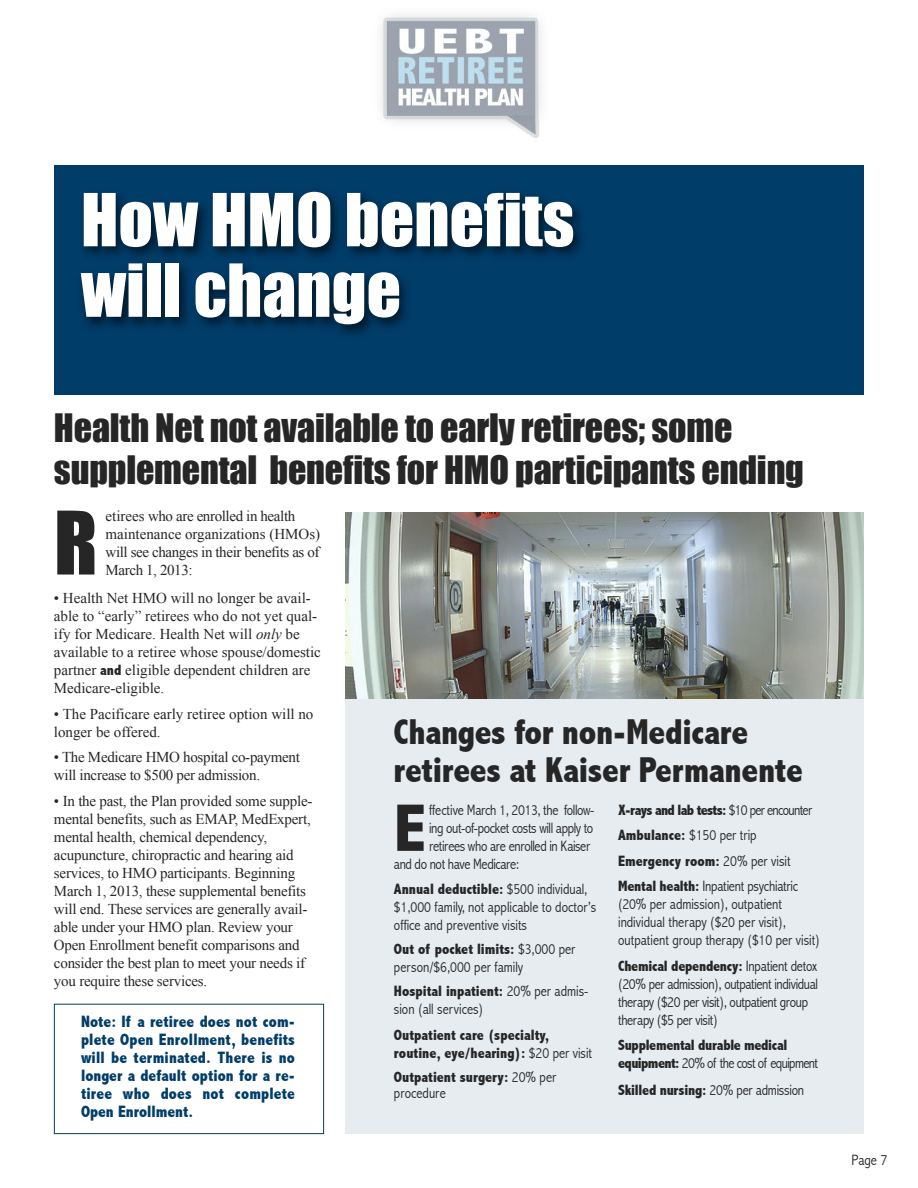
<style>
.page{position:relative;width:918px;height:1188px;background:#fff}
.page>*{position:absolute;margin:0;border:0;box-sizing:border-box;transform-origin:0 0}
.t1{font:80.85px "Impact";color:#272627}
.t2{font:800 condensed 67.8px "Abadi";color:#272627}
.t3{font:67.5px/70.5px "Impact";color:#fff}
.t4{font:36px/42px "Impact";letter-spacing:-.005em;color:#272627}
.t5{font:800 condensed 36px/37.5px "Abadi";letter-spacing:-.01em;color:#272627}
.t6{font:800 condensed 16.5px/18px "Abadi";letter-spacing:.01em;color:#003d69;text-align:justify}
.t7{font:15px/18px "Times New Roman";letter-spacing:-.015em;color:#272627}
.t8{font:300 condensed 15px/18px "Abadi";letter-spacing:-.01em;color:#272627}
.t9{font:800 condensed 15px/18px "Abadi";color:#272627}
.t10{font:800 condensed 15px/18px "Abadi";letter-spacing:-.02em;color:#272627}
.s1{font-style:italic}
.s2{font-family:"Abadi";font-weight:800;font-stretch:condensed}
.s3{font-weight:800}
.s4{font-weight:300}
</style>
<div class="page">
<img style="left:381px;top:14px;width:161px;height:124px">
<div style="left:54px;top:1004px;width:270px;height:130px;border:1px solid #003d69"></div>
<div style="left:345px;top:513px;width:519px;height:621px;background:#e6ecf0"></div>
<svg style="left:54px;top:165px;width:810px;height:230px;background:#00375f"></svg>
<img style="left:346px;top:513px;width:518px;height:186px">
<h3 class="t3" style="left:81px;top:184px;width:495px">How HMO benefits will change</h3>
<h3 class="t4" style="left:54px;top:407px;width:752px">Health Net not available to early retirees; some supplemental benefits for HMO participants ending</h3>
<h1 class="t1" style="left:54px;top:493px;width:45px">R</h1>
<p class="t7" style="left:106px;top:506px;width:216px">etirees who are enrolled in health maintenance organizations (HMOs) will see changes in their benefits as of<br>March 1, 2013:</p>
<p class="t7" style="left:54px;top:589px;width:268px">• Health Net HMO will no longer be avail&shy;able to “early” retirees who do not yet qual&shy;ify for Medicare. Health Net will <span class="s1">only</span> be available to a retiree whose spouse/domestic partner <span class="s2">and</span> eligible dependent children are Medicare-eligible.</p>
<p class="t7" style="left:54px;top:704px;width:261px">• The Pacificare early retiree option will no longer be offered.</p>
<p class="t7" style="left:54px;top:748px;width:247px">• The Medicare HMO hospital co-payment will increase to $500 per admission.</p>
<p class="t7" style="left:54px;top:791px;width:260px">• In the past, the Plan provided some supple&shy;mental benefits, such as EMAP, MedExpert, mental health, chemical dependency, acupuncture, chiropractic and hearing aid services, to HMO participants. Beginning March 1, 2013, these supplemental benefits will end. These services are generally avail&shy;able under your HMO plan. Review your Open Enrollment benefit comparisons and consider the best plan to meet your needs if you require these services.</p>
<h2 class="t2" style="left:394px;top:792px;width:33px">E</h2>
<p class="t8" style="left:429px;top:801px;width:167px">ffective March 1, 2013, the follow-</p>
<h3 class="t5" style="left:393px;top:715px;width:411px">changes for non-medicare retirees at Kaiser permanente</h3>
<p class="t8" style="left:618px;top:798px;width:196px;line-height:25.5px"><span class="s3">X-rays and lab tests:</span> $10 per encounter <span class="s3">ambulance:</span> $150 per trip <span class="s3">Emergency room:</span> 20% per visit <span class="s3">mental health:</span> Inpatient psychiatric</p>
<p class="t8" style="left:618px;top:896px;width:203px">(20% per admission), outpatient individual therapy ($20 per visit), outpatient group therapy ($10 per visit)</p>
<p class="t8" style="left:618px;top:957px;width:201px"><span class="s3">chemical dependency:</span> Inpatient detox (20% per admission), outpatient individual therapy ($20 per visit), outpatient group therapy ($5 per visit)</p>
<p class="t10" style="left:618px;top:1037px;width:202px">supplemental durable medical equipment: <span class="s4">20% of the cost of equipment</span></p>
<p class="t9" style="left:618px;top:1082px;width:188px">skilled nursing: <span class="s4">20% per admission</span></p>
<p class="t8" style="left:429px;top:819px;width:166px">ing out-of-pocket costs will apply to</p>
<p class="t8" style="left:429px;top:837px;width:163px">retirees who are enrolled in Kaiser</p>
<p class="t8" style="left:394px;top:855px;width:127px">and do not have Medicare:</p>
<p class="t8" style="left:394px;top:881px;width:204px"><span class="s3">annual deductible:</span> $500 individual, $1,000 family, not applicable to doctor’s office and preventive visits</p>
<p class="t8" style="left:394px;top:941px;width:183px"><span class="s3">Out of pocket limits:</span> $3,000 per person/$6,000 per family</p>
<p class="t8" style="left:394px;top:983px;width:196px"><span class="s3">hospital inpatient:</span> 20% per admis&shy;sion (all services)</p>
<p class="t9" style="left:394px;top:1026px;width:200px">Outpatient care (specialty, routine, eye/hearing): <span class="s4">$20 per visit</span></p>
<p class="t9" style="left:394px;top:1069px;width:164px;line-height:16.5px">Outpatient surgery: <span class="s4">20% per procedure</span></p>
<p class="t6" style="left:81px;top:1013px;width:216px">note: if a retiree does not com&shy;plete Open Enrollment, benefits will be terminated. there is no longer a default option for a re&shy;tiree who does not complete Open Enrollment.</p>
<p class="t8" style="left:852px;top:1152px;width:37px">Page 7</p>
</div>
